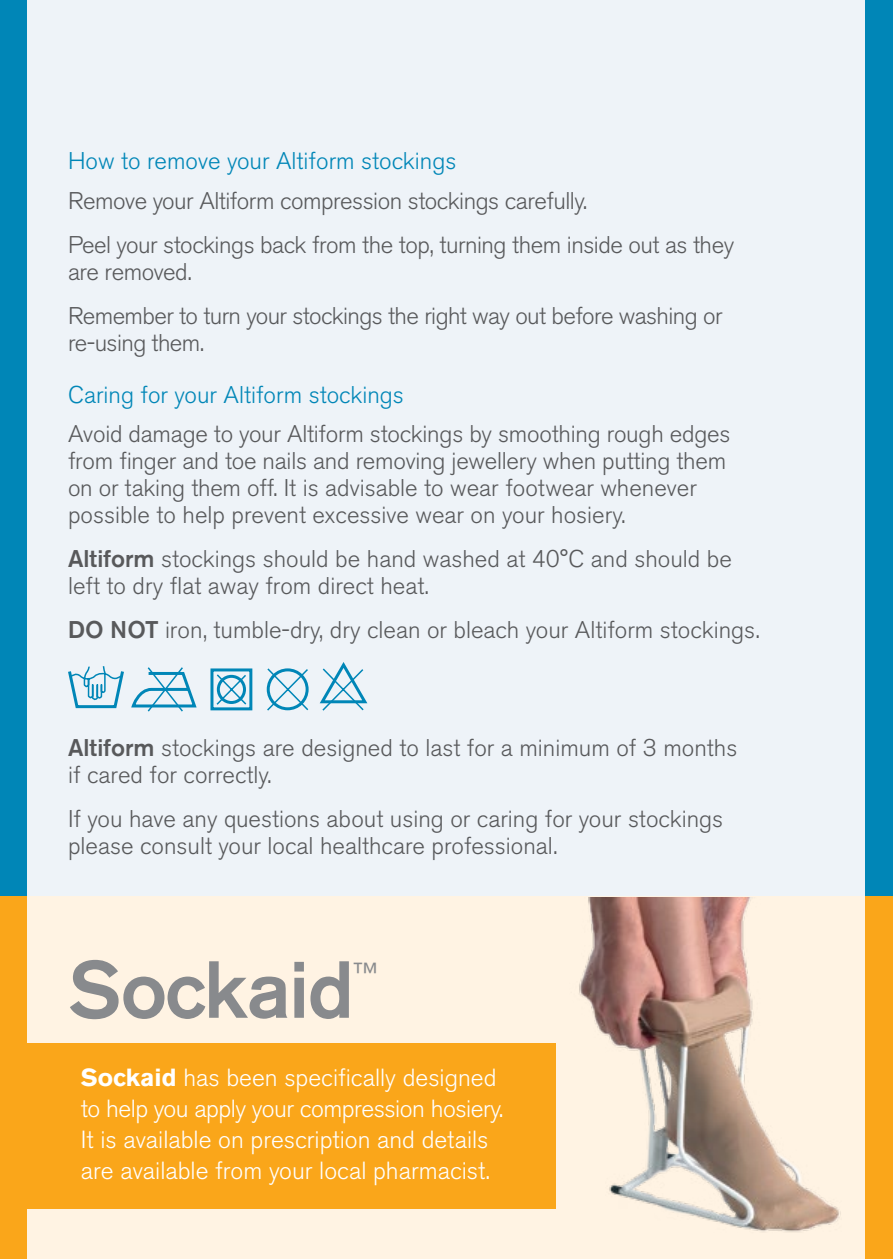
<style>
.page{position:relative;width:893px;height:1259px;background:#eef3f8}
.page>*{position:absolute;margin:0;border:0;box-sizing:border-box;transform-origin:0 0}
.t1{font:500 80.1px "Akzidenz Grotesk BQ";letter-spacing:-.02em;color:#888a8d}
.t2{font:condensed 25.8px "Helvetica Neue";color:#888a8d}
.t3{font:300 24.6px/30.9px "Akzidenz Grotesk BQ";color:#fff}
.t4{font:300 24px/27px "Akzidenz Grotesk BQ";color:#58595b}
.t5{font:300 24px/44.1px "Akzidenz Grotesk BQ";letter-spacing:-.02em;color:#58595b}
.t6{font:300 24px/44.1px "Akzidenz Grotesk BQ";letter-spacing:-.025em;color:#58595b}
.t7{font:300 24px "Akzidenz Grotesk BQ";color:#0086b7}
.s1{font-weight:500}
.s2{font-weight:700}
</style>
<div class="page">
<div style="left:0;top:0;width:26px;height:1259px;background:#0086b7"></div>
<div style="left:865px;top:0;width:28px;height:1259px;background:#0086b7"></div>
<svg style="left:319px;top:662px;width:49px;height:49px"></svg>
<svg style="left:68px;top:666px;width:241px;height:46px"></svg>
<div style="left:0;top:897px;width:893px;height:362px;background:#fff3e3"></div>
<div style="left:865px;top:897px;width:28px;height:362px;background:#faa61a"></div>
<div style="left:0;top:897px;width:26px;height:362px;background:#faa61a"></div>
<img style="left:579px;top:897px;width:262px;height:335px">
<div style="left:23px;top:1043px;width:532px;height:166px;background:#faa61a"></div>
<p class="t7" style="left:68px;top:148px;width:390px">How to remove your Altiform stockings</p>
<p class="t5" style="left:68px;top:179px;width:668px">Remove your Altiform compression stockings carefully.<br>Peel your stockings back from the top, turning them inside out as they</p>
<p class="t6" style="left:68px;top:250px;width:656px">are removed.<br>Remember to turn your stockings the right way out before washing or</p>
<p class="t6" style="left:68px;top:321px;width:138px">re-using them.</p>
<p class="t7" style="left:68px;top:381px;width:337px">Caring for your Altiform stockings</p>
<p class="t4" style="left:68px;top:421px;width:664px">Avoid damage to your Altiform stockings by smoothing rough edges from finger and toe nails and removing jewellery when putting them on or taking them off. It is advisable to wear footwear whenever possible to help prevent excessive wear on your hosiery.</p>
<p class="t4" style="left:68px;top:546px;width:665px"><span class="s1">Altiform</span> stockings should be hand washed at 40°C and should be left to dry flat away from direct heat.</p>
<p class="t4" style="left:68px;top:617px;width:693px"><span class="s1">DO NOT</span> iron, tumble-dry, dry clean or bleach your Altiform stockings.</p>
<p class="t4" style="left:68px;top:734px;width:671px"><span class="s1">Altiform</span> stockings are designed to last for a minimum of 3 months if cared for correctly.</p>
<p class="t4" style="left:68px;top:805px;width:657px">If you have any questions about using or caring for your stockings please consult your local healthcare professional.</p>
<h1 class="t1" style="left:68px;top:940px;width:288px">Sockaid</h1>
<p class="t2" style="left:353px;top:957px;width:27px">™</p>
<p class="t3" style="left:81px;top:1062px;width:424px"><span class="s2">Sockaid</span> has been specifically designed to help you apply your compression hosiery.<br>It is available on prescription and details are available from your local pharmacist.</p>
</div>
